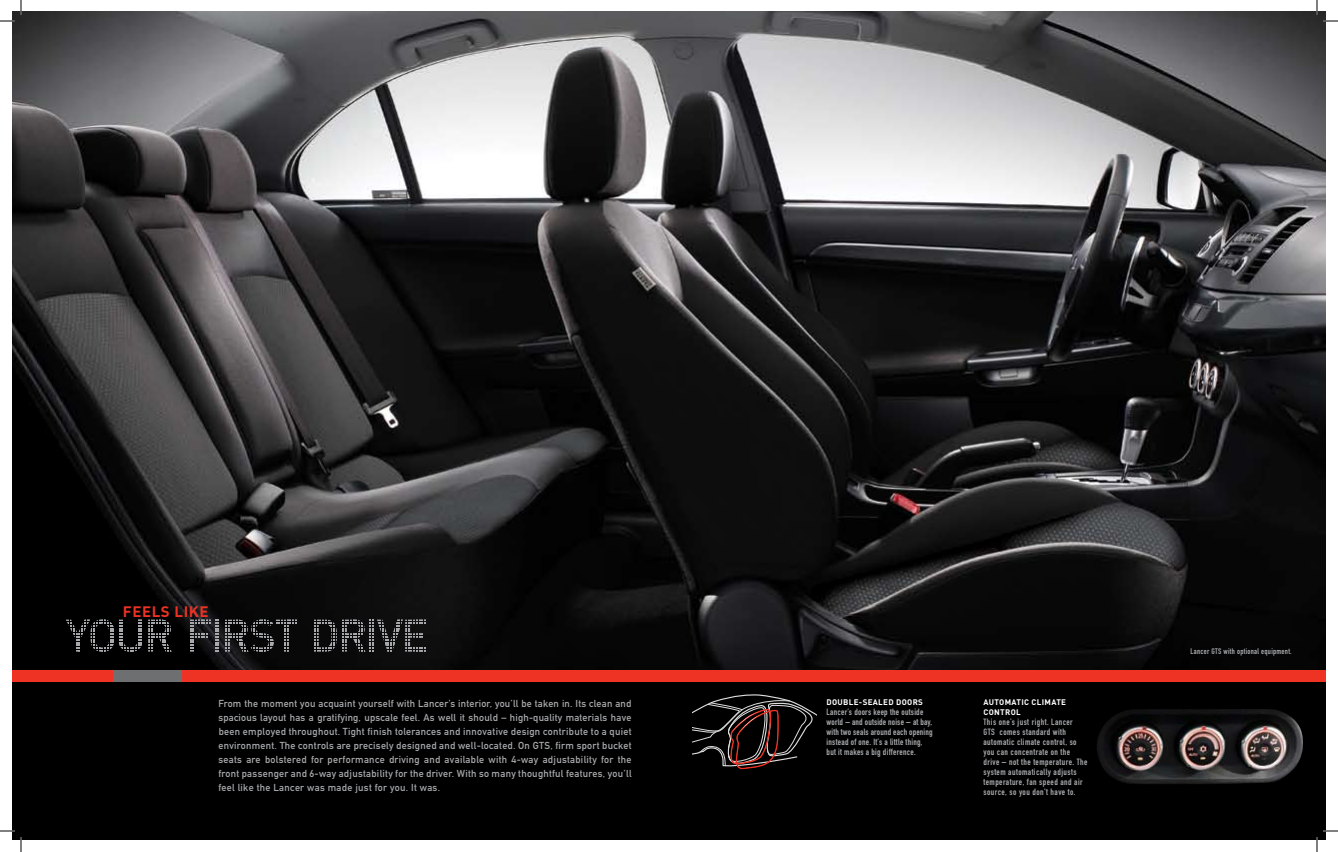
<style>
.page{position:relative;width:1338px;height:852px;background:#fff}
.page>*{position:absolute;margin:0;border:0;box-sizing:border-box;transform-origin:0 0}
.t1{font:700 15px "DIN";color:#ee3224}
.t2{font:10px/14px "DIN Mittelschrift";letter-spacing:.03em;color:#a7a9ac;text-align:justify}
.t3{font:9px/10px "DIN Engschrift";letter-spacing:.05em;color:#a7a9ac}
.t4{font:9px/10px "DIN Engschrift";letter-spacing:.03em;color:#a7a9ac}
.t5{font:700 8px "DIN";letter-spacing:.04em;color:#fff}
.t6{font:8px "DIN Engschrift";letter-spacing:.04em;color:#a7a9ac}
</style>
<div class="page">
<img style="left:12px;top:12px;width:1314px;height:658px">
<div style="left:12px;top:676px;width:1314px;height:164px;background:#000"></div>
<svg style="left:66px;top:619px;width:76px;height:33px;background:#232324"></svg>
<svg style="left:148px;top:620px;width:24px;height:32px"></svg>
<svg style="left:225px;top:619px;width:72px;height:33px;background:#2c2d2d"></svg>
<svg style="left:190px;top:620px;width:29px;height:32px"></svg>
<svg style="left:314px;top:620px;width:112px;height:32px;background:#333334"></svg>
<svg style="left:693px;top:694px;width:123px;height:76px"></svg>
<img style="left:1097px;top:709px;width:206px;height:75px">
<div style="left:12px;top:670px;width:1314px;height:11px;background:#ee3224"></div>
<div style="left:114px;top:670px;width:68px;height:11px;background:#6d6f71"></div>
<svg style="left:0;top:0;width:22px;height:22px"></svg>
<svg style="left:0;top:830px;width:22px;height:22px"></svg>
<svg style="left:1316px;top:0;width:22px;height:22px"></svg>
<svg style="left:1316px;top:830px;width:22px;height:22px"></svg>
<h1 class="t1" style="left:123px;top:602px;width:87px">FEELS LIKE</h1>
<p class="t2" style="left:218px;top:696px;width:415px">From the moment you acquaint yourself with Lancer’s interior, you’ll be taken in. Its clean and spacious layout has a gratifying, upscale feel. As well it should – high-quality materials have been employed throughout. Tight finish tolerances and innovative design contribute to a quiet environment. The controls are precisely designed and well-located. On GTS, firm sport bucket seats are bolstered for performance driving and available with 4-way adjustability for the front passenger and 6-way adjustability for the driver. With so many thoughtful features, you’ll feel like the Lancer was made just for you. It was.</p>
<p class="t5" style="left:827px;top:697px;width:82px">DOU BLE-SEALED DOOR</p>
<p class="t5" style="left:918px;top:697px;width:6px">S</p>
<p class="t4" style="left:827px;top:707px;width:108px">Lancer’s doors keep the outside world – and outside noise – at bay, with two seals around each opening instead of one. It’s a little thing, but it makes a big difference.</p>
<p class="t5" style="left:984px;top:697px;width:7px">AUTOM</p>
<p class="t5" style="left:1012px;top:697px;width:51px">ATIC CLIMATE</p>
<p class="t5" style="left:984px;top:707px;width:23px">CONTRO</p>
<p class="t5" style="left:1016px;top:707px;width:6px">L</p>
<p class="t3" style="left:984px;top:717px;width:106px">This one’s just right. Lancer<br>GTS comes standard with automatic climate control, so you can concentrate on the drive – not the temperature. The system automatically adjusts temperature, fan speed and air source, so you don’t have to.</p>
<p class="t6" style="left:1191px;top:646px;width:103px">Lancer GTS with optional equipment.</p>
</div>
